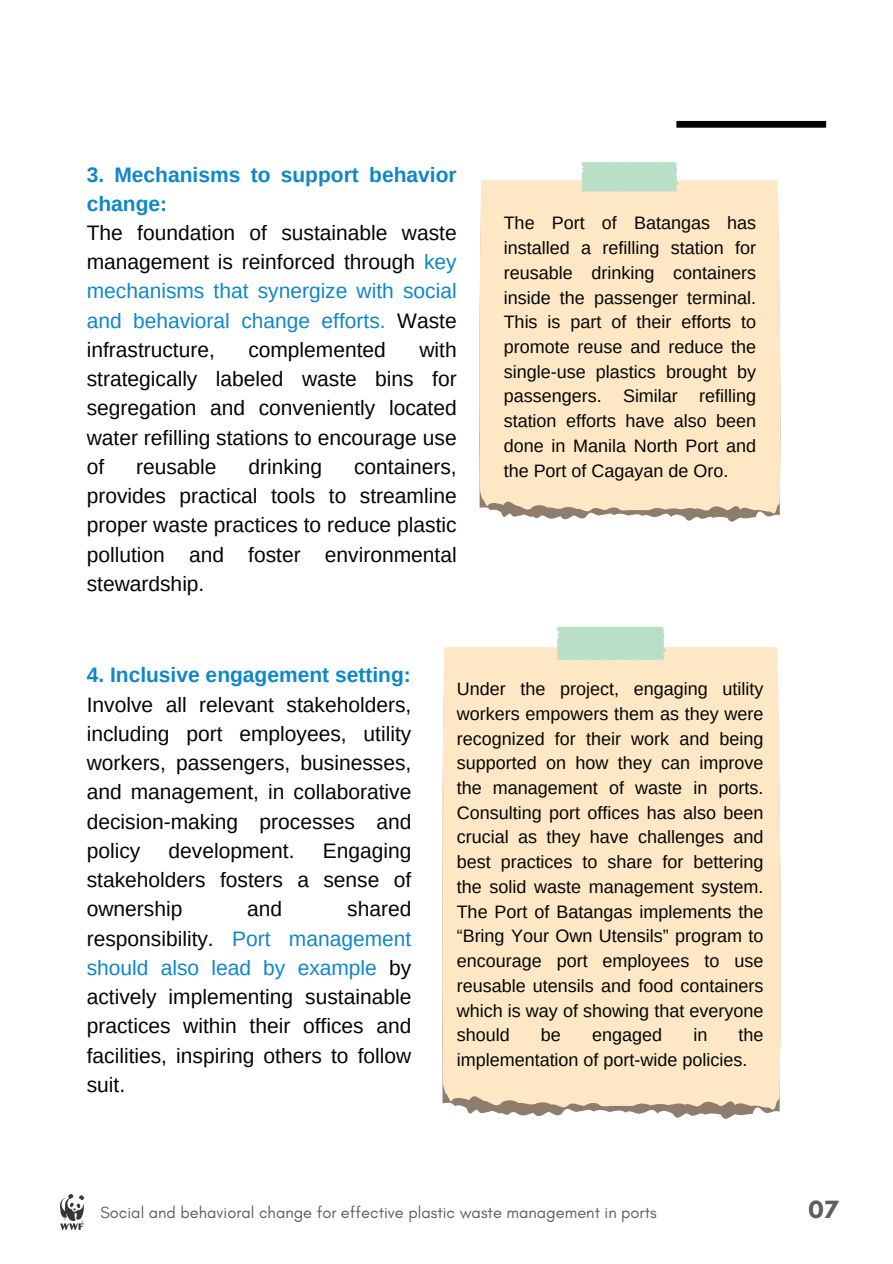
<style>
.page{position:relative;width:893px;height:1264px;background:#fff}
.page>*{position:absolute;margin:0;border:0;box-sizing:border-box;transform-origin:0 0}
.t1{font:21px/29.2px "Arimo";color:#050505;text-align:justify}
.t2{font:700 21px/29.2px "Arimo";color:#0e87c9}
.t3{font:700 21px "League Spartan";color:#5e5e5e}
.t4{font:18px/24.8px "Arimo";color:#050505;text-align:justify}
.t5{font:16.5px "Glacial Indifference";color:#5e5e5e}
.s1{color:#0e87c9}
</style>
<div class="page">
<div style="left:676px;top:121px;width:150px;height:7px;background:#000"></div>
<div style="left:479px;top:180px;width:301px;height:337px;background:#fee7c4"></div>
<div style="left:580px;top:162px;width:99px;height:29px;background:#b9dfc9"></div>
<div style="left:442px;top:647px;width:338px;height:136px;background:#fee7c4"></div>
<div style="left:556px;top:627px;width:111px;height:32px;background:#b9dfc9"></div>
<div style="left:442px;top:783px;width:338px;height:330px;background:#fee7c4"></div>
<img style="left:60px;top:1194px;width:24px;height:35px">
<p class="t2" style="left:87px;top:160px;width:371px">3. Mechanisms to support behavior change:</p>
<p class="t1" style="left:87px;top:218px;width:371px">The foundation of sustainable waste management is reinforced through <span class="s1">key mechanisms that synergize with social and behavioral change efforts.</span> Waste infrastructure,</p>
<p class="t1" style="left:87px;top:335px;width:371px;text-indent:332px">with strategically labeled waste bins for segregation and conveniently located water refilling stations to encourage use of</p>
<p class="t1" style="left:248px;top:335px;width:139px">complemented</p>
<p class="t1" style="left:87px;top:452px;width:371px;text-indent:267px">containers, provides practical tools to streamline proper waste practices to reduce plastic pollution and foster environmental stewardship.</p>
<p class="t1" style="left:136px;top:452px;width:82px">reusable</p>
<p class="t1" style="left:248px;top:452px;width:75px">drinking</p>
<p class="t4" style="left:503px;top:211px;width:254px">The Port of Batangas has installed a refilling station for reusable drinking containers inside the passenger terminal.<br>This is part of their efforts to promote reuse and reduce the single-use plastics brought by passengers. Similar refilling station efforts have also been done in Manila North Port and the Port of Cagayan de Oro.</p>
<p class="t2" style="left:87px;top:660px;width:325px">4. Inclusive engagement setting:</p>
<p class="t1" style="left:87px;top:689px;width:326px">Involve all relevant stakeholders, including port employees, utility workers, passengers, businesses, and management, in collaborative decision-making processes and policy</p>
<p class="t1" style="left:87px;top:836px;width:326px;text-indent:236px">Engaging stakeholders fosters a sense of ownership</p>
<p class="t1" style="left:168px;top:836px;width:127px">development.</p>
<p class="t1" style="left:87px;top:894px;width:326px;text-indent:260px">shared responsibility. <span class="s1">Port management should also lead by example</span> by actively implementing sustainable practices within their offices and facilities, inspiring others to follow suit.</p>
<p class="t1" style="left:247px;top:894px;width:36px">and</p>
<p class="t4" style="left:456px;top:676px;width:308px">Under the project, engaging utility workers empowers them as they were recognized for their work and being supported on how they can improve the management of waste in ports.<br>Consulting port offices has also been crucial as they have challenges and best practices to share for bettering the solid waste management system.<br>The Port of Batangas implements the “Bring Your Own Utensils” program to encourage port employees to use reusable utensils and food containers which is way of showing that everyone should</p>
<p class="t4" style="left:456px;top:1022px;width:308px;text-indent:282px">the implementation of port-wide policies.</p>
<p class="t4" style="left:541px;top:1022px;width:21px">be</p>
<p class="t4" style="left:592px;top:1022px;width:71px">engaged</p>
<p class="t4" style="left:693px;top:1022px;width:15px">in</p>
<p class="t5" style="left:100px;top:1202px;width:558px">Social and behavioral change for effective plastic waste management in ports</p>
<p class="t3" style="left:808px;top:1198px;width:31px">07</p>
</div>
